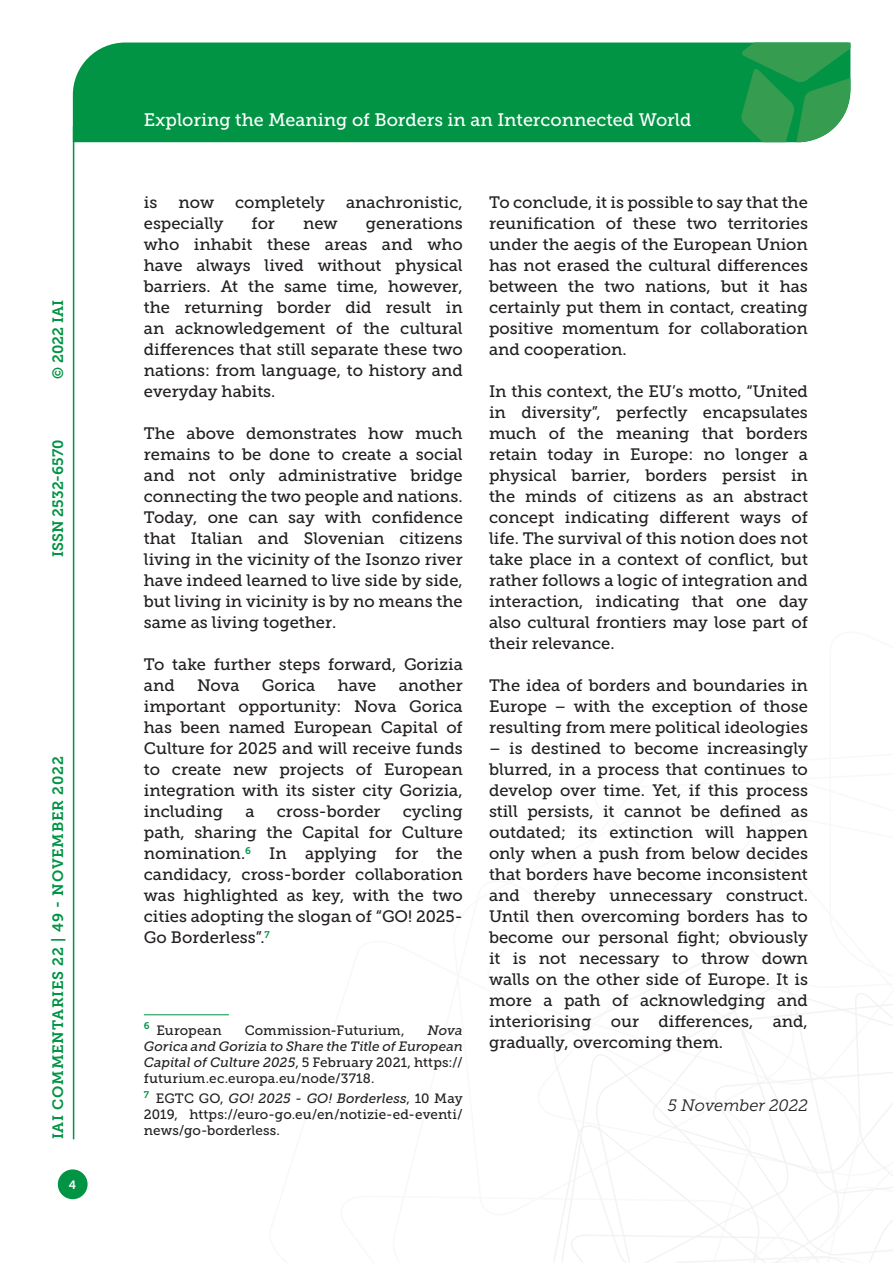
<style>
.page{position:relative;width:893px;height:1263px;background:#fff}
.page>*{position:absolute;margin:0;border:0;box-sizing:border-box;transform-origin:0 0}
.t1{font:18px "Museo Slab 500";color:#fff}
.Testo{font:16.5px/21px "Museo Slab 500";color:#231f20;text-align:justify}
.Testo-2{font:italic 16.5px "Museo Slab 300";color:#231f20}
.t2{font:15px "Museo Slab 700";letter-spacing:.05em;color:#009444}
.t3{font:15px "Museo Slab 700";color:#009444}
.Nota{font:13.5px/16.2px "Museo Slab 500";letter-spacing:.005em;color:#231f20;text-align:justify}
.Nota-2{font:italic 13.5px/16.2px "Museo Slab 500";color:#231f20;text-align:justify}
.t4{font:12px "Museo Slab 700";color:#fff}
.s1{font-style:normal}
.s2{font-style:italic}
</style>
<div class="page">
<svg style="left:553px;top:960px;width:340px;height:303px"></svg>
<div style="left:73px;top:43px;width:668px;height:99px;background:#009444"></div>
<svg style="left:741px;top:43px;width:109px;height:99px;background:#319e55"></svg>
<div style="left:58px;top:1169px;width:30px;height:30px;background:#009444;border-radius:50%"></div>
<hr style="left:73px;top:126px;width:1px;height:1013px;background:#009444">
<hr style="left:144px;top:1014px;width:85px;height:1px;background:#009444">
<p class="t2" style="left:50px;top:379px;width:80px;rotate:-90deg">© 2022 IAI</p>
<p class="t3" style="left:50px;top:557px;width:119px;rotate:-90deg">ISSN 2532-6570</p>
<p class="t2" style="left:50px;top:1139px;width:384px;rotate:-90deg">IAI COMMENTARIES 22 | 49 - NOVEMBER 2022</p>
<p class="t4" style="left:69px;top:1178px;width:9px">4</p>
<p class="t1" style="left:144px;top:110px;width:549px">Exploring the Meaning of Borders in an Interconnected World</p>
<p class="Testo" style="left:144px;top:192px;width:15px">is</p>
<p class="Testo" style="left:178px;top:192px;width:37px">now</p>
<p class="Testo" style="left:235px;top:192px;width:91px">completely</p>
<p class="Testo" style="left:346px;top:192px;width:118px">anachronistic,</p>
<p class="Testo" style="left:144px;top:213px;width:81px">especially</p>
<p class="Testo" style="left:252px;top:213px;width:25px">for</p>
<p class="Testo" style="left:303px;top:213px;width:36px">new</p>
<p class="Testo" style="left:144px;top:213px;width:320px;text-indent:222px">generations who inhabit these areas and who have always lived without physical barriers. At the same time, however, the returning border did result in an acknowledgement of the cultural differences that still separate these two nations: from language, to history and everyday habits.</p>
<p class="Testo" style="left:144px;top:423px;width:320px">The above demonstrates how much remains to be done to create a social and not only administrative bridge connecting the two people and nations.<br>Today, one can say with confidence that Italian and Slovenian citizens living in the vicinity of the Isonzo river have indeed learned to live side by side, but living in vicinity is by no means the same as living together.</p>
<p class="Testo" style="left:144px;top:654px;width:320px">To take further steps forward, Gorizia and</p>
<p class="Testo" style="left:197px;top:675px;width:44px">Nova</p>
<p class="Testo" style="left:262px;top:675px;width:55px">Gorica</p>
<p class="Testo" style="left:338px;top:675px;width:40px">have</p>
<p class="Testo" style="left:144px;top:675px;width:320px;text-indent:255px">another important opportunity: Nova Gorica has been named European Capital of Culture for 2025 and will receive funds to create new projects of European integration with its sister city Gorizia, including</p>
<p class="Testo" style="left:144px;top:801px;width:320px;text-indent:259px">cycling path, sharing the Capital for Culture nomination.<sup>6</sup> In applying for the candidacy, cross-border collaboration was highlighted as key, with the two cities adopting the slogan of “GO! 2025- Go Borderless”.<sup>7</sup></p>
<p class="Testo" style="left:245px;top:801px;width:11px">a</p>
<p class="Testo" style="left:277px;top:801px;width:105px">cross-border</p>
<p class="Nota" style="left:144px;top:1022px;width:79px"><sup>6</sup> European</p>
<p class="Nota" style="left:245px;top:1022px;width:161px">Commission-Futurium,</p>
<p class="Nota-2" style="left:144px;top:1022px;width:320px;text-indent:284px">Nova Gorica and Gorizia to Share the Title of European Capital of Culture 2025<span class="s1">, 5 February 2021, https:// futurium.ec.europa.eu/node/3718.</span></p>
<p class="Nota" style="left:144px;top:1090px;width:320px"><sup>7</sup> EGTC GO, <span class="s2">GO! 2025 - GO! Borderless</span>, 10 May 2019, https://euro-go.eu/en/notizie-ed-eventi/ news/go-borderless.</p>
<p class="Testo" style="left:489px;top:192px;width:320px">To conclude, it is possible to say that the reunification of these two territories under the aegis of the European Union has not erased the cultural differences between the two nations, but it has certainly put them in contact, creating positive momentum for collaboration and cooperation.</p>
<p class="Testo" style="left:489px;top:381px;width:320px">In this context, the EU’s motto, “United in diversity”, perfectly encapsulates much of the meaning that borders retain today in Europe: no longer a physical barrier, borders persist in the minds of citizens as an abstract concept indicating different ways of life. The survival of this notion does not take place in a context of conflict, but rather follows a logic of integration and interaction, indicating that one day also cultural frontiers may lose part of their relevance.</p>
<p class="Testo" style="left:489px;top:675px;width:320px">The idea of borders and boundaries in Europe – with the exception of those resulting from mere political ideologies</p>
<p class="Testo" style="left:489px;top:738px;width:320px">– is destined to become increasingly blurred, in a process that continues to develop over time. Yet, if this process still persists, it cannot be defined as outdated; its extinction will happen only when a push from below decides that borders have become inconsistent and thereby unnecessary construct.<br>Until then overcoming borders has to become our personal fight; obviously it is not necessary to throw down walls on the other side of Europe. It is more a path of acknowledging and interiorising our differences, and, gradually, overcoming them.</p>
<p class="Testo-2" style="left:668px;top:1096px;width:142px">5 November 2022</p>
</div>
